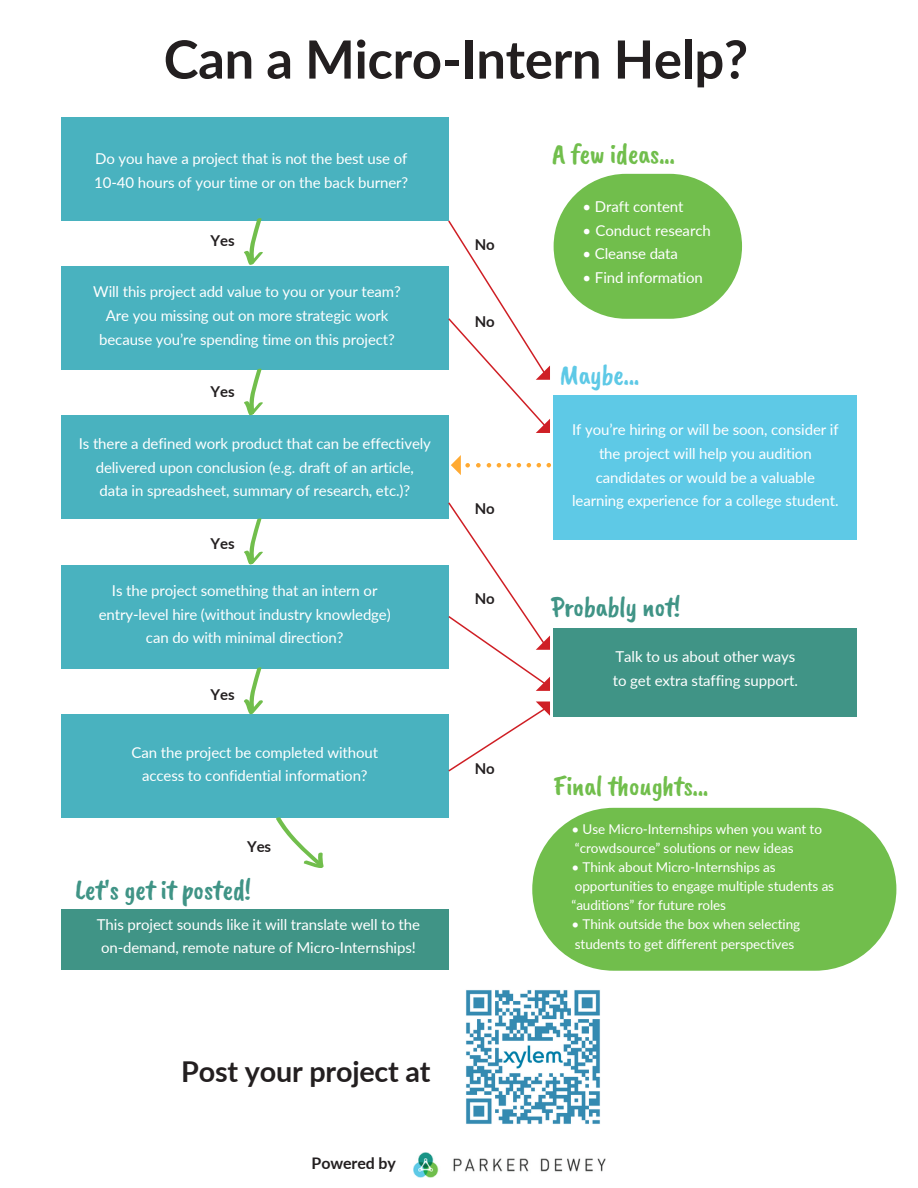
<style>
.page{position:relative;width:918px;height:1188px;background:#fff}
.page>*{position:absolute;margin:0;border:0;box-sizing:border-box;transform-origin:0 0}
.t1{font:700 52.65px "Lato";letter-spacing:-.005em;color:#231f20}
.t2{font:28.8px "Caveat Brush";letter-spacing:-.02em;color:#409486}
.t3{font:28.8px "Caveat Brush";letter-spacing:-.02em;color:#71be4c}
.t4{font:700 28.8px "Lato";letter-spacing:-.005em;color:#231f20}
.t5{font:28.8px "Caveat Brush";letter-spacing:-.02em;color:#5ec9e6}
.t6{font:700 15.9px "Lato";letter-spacing:-.005em;color:#231f20}
.t7{font:15px/23.7px "Lato";letter-spacing:-.005em;color:#fff;text-align:center}
.t8{font:700 15px "Lato";letter-spacing:-.005em;color:#231f20}
.t9{font:13.5px/19.2px "Lato";letter-spacing:-.005em;color:#fff}
</style>
<div class="page">
<div style="left:61px;top:909px;width:388px;height:61px;background:#409486"></div>
<div style="left:61px;top:117px;width:388px;height:104px;background:#49b2bf"></div>
<div style="left:61px;top:266px;width:388px;height:104px;background:#49b2bf"></div>
<div style="left:554px;top:395px;width:303px;height:145px;background:#5ec9e6"></div>
<div style="left:554px;top:174px;width:188px;height:145px;background:#71be4c;border-radius:72px"></div>
<div style="left:554px;top:629px;width:303px;height:88px;background:#409486"></div>
<div style="left:61px;top:416px;width:388px;height:103px;background:#49b2bf"></div>
<div style="left:61px;top:565px;width:388px;height:103px;background:#49b2bf"></div>
<div style="left:61px;top:714px;width:388px;height:104px;background:#49b2bf"></div>
<div style="left:532px;top:808px;width:364px;height:163px;background:#71be4c;border-radius:81px"></div>
<svg style="left:451px;top:455px;width:100px;height:20px"></svg>
<svg style="left:244px;top:218px;width:19px;height:47px"></svg>
<svg style="left:243px;top:368px;width:20px;height:48px"></svg>
<svg style="left:244px;top:518px;width:19px;height:46px"></svg>
<svg style="left:243px;top:667px;width:20px;height:48px"></svg>
<svg style="left:276px;top:817px;width:48px;height:51px"></svg>
<svg style="left:447px;top:220px;width:103px;height:213px"></svg>
<svg style="left:447px;top:502px;width:103px;height:189px"></svg>
<svg style="left:448px;top:702px;width:102px;height:70px"></svg>
<img style="left:414px;top:1152px;width:192px;height:25px">
<img style="left:466px;top:990px;width:134px;height:134px">
<p class="t1" style="left:164px;top:27px;width:586px">Can a Micro-Intern Help?</p>
<p class="t7" style="left:94px;top:146px;width:316px;text-align:left">Do you have a project that is not the best use of<br>10-40 hours of your time or on the back burner?</p>
<p class="t8" style="left:211px;top:231px;width:26px">Yes</p>
<p class="t7" style="left:93px;top:280px;width:309px">Will this project add value to you or your team?<br>Are you missing out on more strategic work because you’re spending time on this project?</p>
<p class="t8" style="left:211px;top:382px;width:26px">Yes</p>
<p class="t7" style="left:79px;top:431px;width:354px">Is there a defined work product that can be effectively delivered upon conclusion (e.g. draft of an article,</p>
<p class="t7" style="left:100px;top:479px;width:312px">data in spreadsheet, summary of research, etc.)?</p>
<p class="t8" style="left:211px;top:534px;width:26px">Yes</p>
<p class="t7" style="left:99px;top:578px;width:294px">Is the project something that an intern or entry-level hire (without industry knowledge) can do with minimal direction?</p>
<p class="t8" style="left:211px;top:685px;width:26px">Yes</p>
<p class="t7" style="left:132px;top:740px;width:248px">Can the project be completed without access to confidential information?</p>
<p class="t8" style="left:247px;top:837px;width:26px">Yes</p>
<p class="t2" style="left:75px;top:871px;width:178px">Let's get it posted!</p>
<p class="t7" style="left:97px;top:912px;width:325px;text-align:left">This project sounds like it will translate well to the on-demand, remote nature of Micro-Internships!</p>
<p class="t4" style="left:181px;top:1053px;width:251px">Post your project at</p>
<p class="t6" style="left:312px;top:1153px;width:86px">Powered by</p>
<p class="t8" style="left:475px;top:235px;width:22px">No</p>
<p class="t8" style="left:475px;top:312px;width:22px">No</p>
<p class="t8" style="left:475px;top:499px;width:22px">No</p>
<p class="t8" style="left:475px;top:589px;width:22px">No</p>
<p class="t8" style="left:475px;top:759px;width:22px">No</p>
<p class="t3" style="left:552px;top:136px;width:124px">A few ideas...</p>
<p class="t7" style="left:583px;top:195px;width:102px">• Draft content</p>
<p class="t7" style="left:583px;top:218px;width:130px">• Conduct research</p>
<p class="t7" style="left:583px;top:242px;width:97px">• Cleanse data</p>
<p class="t7" style="left:583px;top:265px;width:122px">• Find information</p>
<p class="t5" style="left:560px;top:357px;width:82px">Maybe...</p>
<p class="t7" style="left:572px;top:418px;width:268px">If you’re hiring or will be soon, consider if the project will help you audition candidates or would be a valuable learning experience for a college student.</p>
<p class="t2" style="left:551px;top:588px;width:131px">Probably not!</p>
<p class="t7" style="left:613px;top:645px;width:187px;text-align:left">Talk to us about other ways to get extra staffing support.</p>
<p class="t3" style="left:553px;top:768px;width:157px">Final thoughts...</p>
<p class="t9" style="left:572px;top:819px;width:252px">• Use Micro-Internships when you want to</p>
<p class="t9" style="left:575px;top:838px;width:220px">“crowdsource” solutions or new ideas</p>
<p class="t9" style="left:572px;top:857px;width:206px">• Think about Micro-Internships as</p>
<p class="t9" style="left:572px;top:876px;width:264px">opportunities to engage multiple students as “auditions” for future roles</p>
<p class="t9" style="left:572px;top:915px;width:230px">• Think outside the box when selecting</p>
<p class="t9" style="left:575px;top:934px;width:221px">students to get different perspectives</p>
</div>
